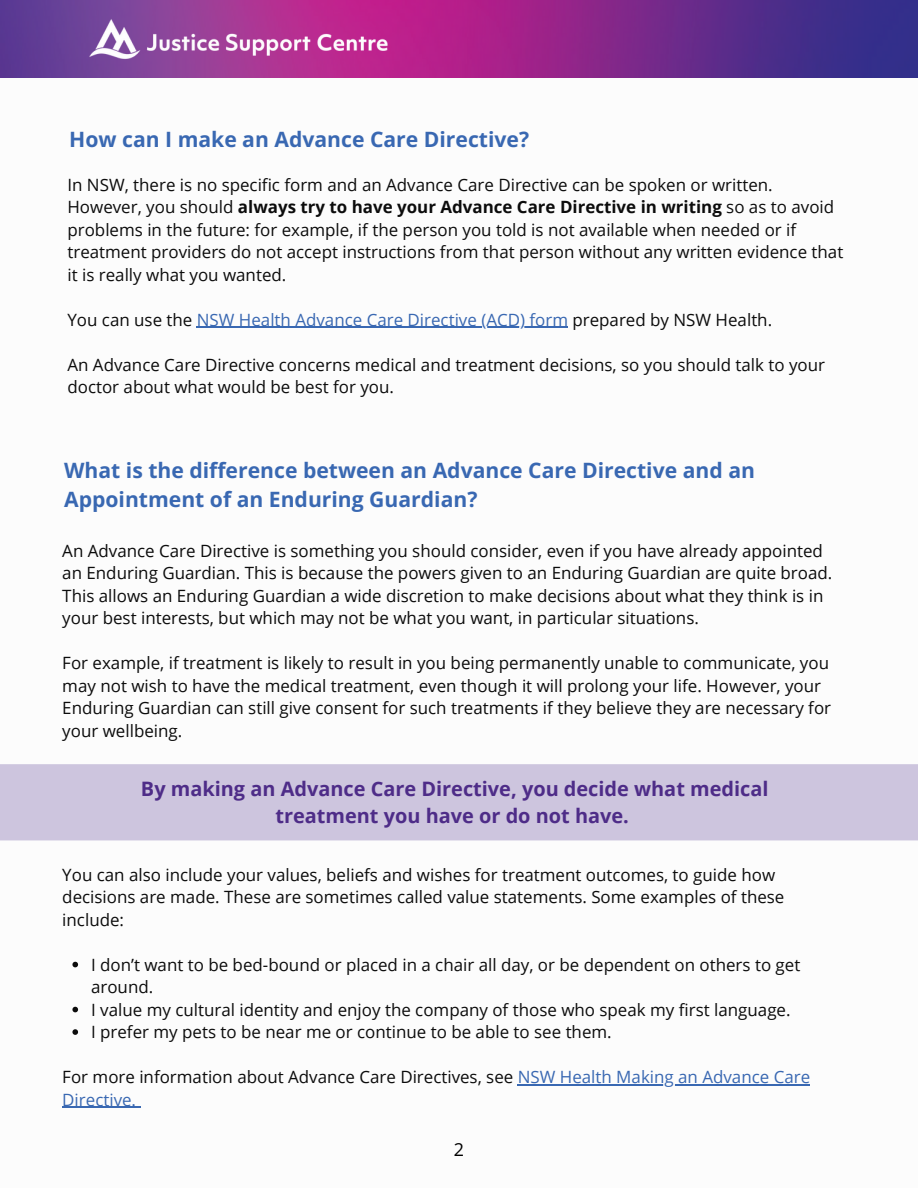
<style>
.page{position:relative;width:918px;height:1188px;background:#fff}
.page>*{position:absolute;margin:0;border:0;box-sizing:border-box;transform-origin:0 0}
.t1{font:700 21.15px/29.2px "Open Sans";color:#3968b2}
.t2{font:700 19.95px/27px "Open Sans";color:#4e2c88;text-align:center}
.t3{font:18px "Open Sans";color:#000}
.t4{font:16.95px/22.5px "Open Sans";color:#0c0c0c}
.t5{font:16.95px "Open Sans";color:#3968b2}
.s1{font-weight:700}
.s2{color:#0c0c0c}
.s3{color:#3968b2}
</style>
<div class="page">
<img style="left:0;top:0;width:918px;height:78px">
<img style="left:83px;top:13px;width:314px;height:51px">
<hr style="left:197px;top:327px;width:371px;height:1px;background:#3968b2">
<div style="left:0;top:764px;width:918px;height:76px;background:#cdc5de"></div>
<svg style="left:72px;top:962px;width:6px;height:5px"></svg>
<svg style="left:72px;top:1007px;width:6px;height:5px"></svg>
<svg style="left:72px;top:1029px;width:6px;height:6px"></svg>
<hr style="left:518px;top:1084px;width:292px;height:1px;background:#3968b2">
<hr style="left:62px;top:1107px;width:74px;height:1px;background:#3968b2">
<p class="t1" style="left:69px;top:124px;width:461px">How can I make an Advance Care Directive?</p>
<p class="t4" style="left:67px;top:173px;width:777px">In NSW, there is no specific form and an Advance Care Directive can be spoken or written.<br>However, you should <span class="s1">always try to have your Advance Care Directive in writing</span> so as to avoid problems in the future: for example, if the person you told is not available when needed or if treatment providers do not accept instructions from that person without any written evidence that it is really what you wanted.</p>
<p class="t5" style="left:67px;top:307px;width:706px"><span class="s2">You can use the</span> NSW Health Advance Care Directive (ACD) form <span class="s2">prepared by NSW Health.</span></p>
<p class="t4" style="left:67px;top:353px;width:759px">An Advance Care Directive concerns medical and treatment decisions, so you should talk to your doctor about what would be best for you.</p>
<p class="t1" style="left:64px;top:455px;width:692px">What is the difference between an Advance Care Directive and an<br>Appointment of an Enduring Guardian?</p>
<p class="t4" style="left:62px;top:539px;width:772px">An Advance Care Directive is something you should consider, even if you have already appointed an Enduring Guardian. This is because the powers given to an Enduring Guardian are quite broad.<br>This allows an Enduring Guardian a wide discretion to make decisions about what they think is in your best interests, but which may not be what you want, in particular situations.</p>
<p class="t4" style="left:62px;top:651px;width:770px">For example, if treatment is likely to result in you being permanently unable to communicate, you may not wish to have the medical treatment, even though it will prolong your life. However, your Enduring Guardian can still give consent for such treatments if they believe they are necessary for your wellbeing.</p>
<p class="t2" style="left:141px;top:774px;width:629px">By making an Advance Care Directive, you decide what medical treatment you have or do not have.</p>
<p class="t4" style="left:62px;top:863px;width:724px">You can also include your values, beliefs and wishes for treatment outcomes, to guide how decisions are made. These are sometimes called value statements. Some examples of these include:</p>
<p class="t4" style="left:91px;top:953px;width:711px">I don’t want to be bed-bound or placed in a chair all day, or be dependent on others to get around.<br>I value my cultural identity and enjoy the company of those who speak my first language.<br>I prefer my pets to be near me or continue to be able to see them.</p>
<p class="t4" style="left:62px;top:1065px;width:749px">For more information about Advance Care Directives, see <span class="s3">NSW Health Making an Advance Care<br>Directive.</span></p>
<p class="t3" style="left:454px;top:1137px;width:12px">2</p>
</div>
